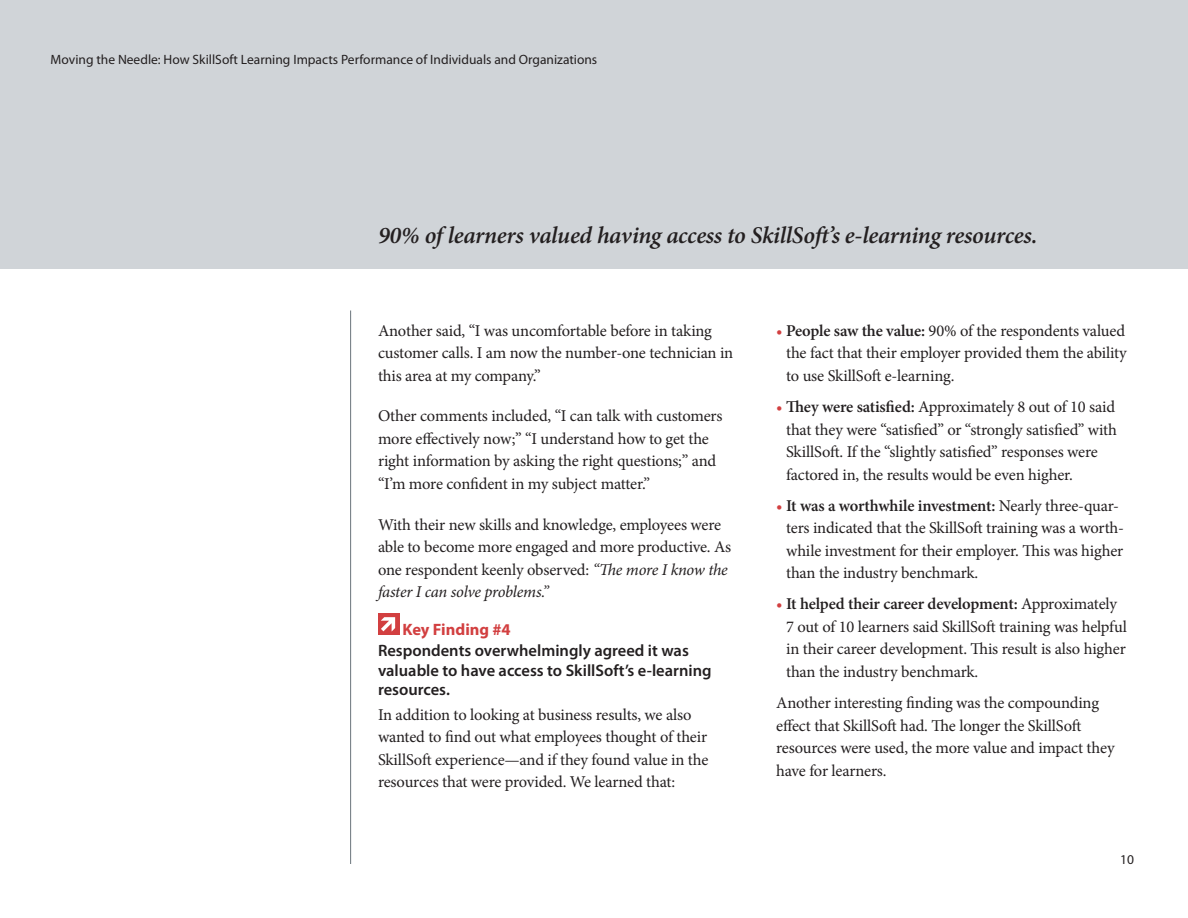
<style>
.page{position:relative;width:1188px;height:918px;background:#fff}
.page>*{position:absolute;margin:0;border:0;box-sizing:border-box;transform-origin:0 0}
.Call_Out_Inside{font:italic 600 24px "Minion Pro";letter-spacing:-.015em;color:#231f20}
.Body{font:16.5px/22.5px "Minion Pro";letter-spacing:-.015em;color:#231f20}
.Bullets{font:16.5px/22.5px "Minion Pro";letter-spacing:-.01em;color:#231f20}
.t1{font:600 16.5px/19.5px "Myriad Pro";color:#231f20}
.t2{font:700 16.5px "Myriad Pro";color:#d23f40}
.t3{font:13.5px "Myriad Pro";color:#231f20}
.s1{font-style:italic}
.s2{color:#d23f40}
.s3{font-weight:600}
</style>
<div class="page">
<div style="left:0;top:0;width:1188px;height:269px;background:#d0d4d8"></div>
<hr style="left:350px;top:310px;width:1px;height:554px;background:#6a757b">
<div style="left:378px;top:613px;width:21px;height:22px;background:#d23f40"></div>
<svg style="left:381px;top:617px;width:14px;height:15px"></svg>
<p class="t3" style="left:51px;top:51px;width:548px">Moving the Needle: How SkillSoft Learning Impacts Performance of Individuals and Organizations</p>
<p class="Call_Out_Inside" style="left:378px;top:218px;width:661px">90% of learners valued having access to SkillSoft’s e-learning resources.</p>
<p class="Body" style="left:378px;top:320px;width:357px">Another said, “I was uncomfortable before in taking customer calls. I am now the number-one technician in this area at my company.”</p>
<p class="Body" style="left:378px;top:405px;width:346px">Other comments included, “I can talk with customers more effectively now;” “I understand how to get the right information by asking the right questions;” and “I’m more confident in my subject matter.”</p>
<p class="Body" style="left:378px;top:513px;width:355px">With their new skills and knowledge, employees were able to become more engaged and more productive. As one respondent keenly observed: <span class="s1">“The more I know the faster I can solve problems.”</span></p>
<p class="t2" style="left:403px;top:618px;width:110px">Key Finding #4</p>
<p class="t1" style="left:378px;top:640px;width:335px">Respondents overwhelmingly agreed it was valuable to have access to SkillSoft’s e-learning resources.</p>
<p class="Body" style="left:378px;top:703px;width:332px">In addition to looking at business results, we also wanted to find out what employees thought of their SkillSoft experience—and if they found value in the resources that were provided. We learned that:</p>
<p class="Bullets" style="left:786px;top:320px;width:342px;text-align:justify;text-indent:-10px"><span class="s2">•</span> <span class="s3">People saw the value:</span> 90% of the respondents valued the fact that their employer provided them the ability to use SkillSoft e-learning.</p>
<p class="Bullets" style="left:786px;top:396px;width:332px;text-indent:-10px"><span class="s2">•</span> <span class="s3">They were satisfied:</span> Approximately 8 out of 10 said that they were “satisfied” or “strongly satisfied” with SkillSoft. If the “slightly satisfied” responses were factored in, the results would be even higher.</p>
<p class="Bullets" style="left:786px;top:494px;width:340px;text-indent:-10px"><span class="s2">•</span> <span class="s3">It was a worthwhile investment:</span> Nearly three-quar&shy;ters indicated that the SkillSoft training was a worth&shy;while investment for their employer. This was higher than the industry benchmark.</p>
<p class="Bullets" style="left:786px;top:593px;width:342px;text-indent:-10px"><span class="s2">•</span> <span class="s3">It helped their career development:</span> Approximately 7 out of 10 learners said SkillSoft training was helpful in their career development. This result is also higher than the industry benchmark.</p>
<p class="Body" style="left:776px;top:692px;width:340px">Another interesting finding was the compounding effect that SkillSoft had. The longer the SkillSoft resources were used, the more value and impact they have for learners.</p>
<p class="t3" style="left:1120px;top:851px;width:15px">10</p>
</div>
